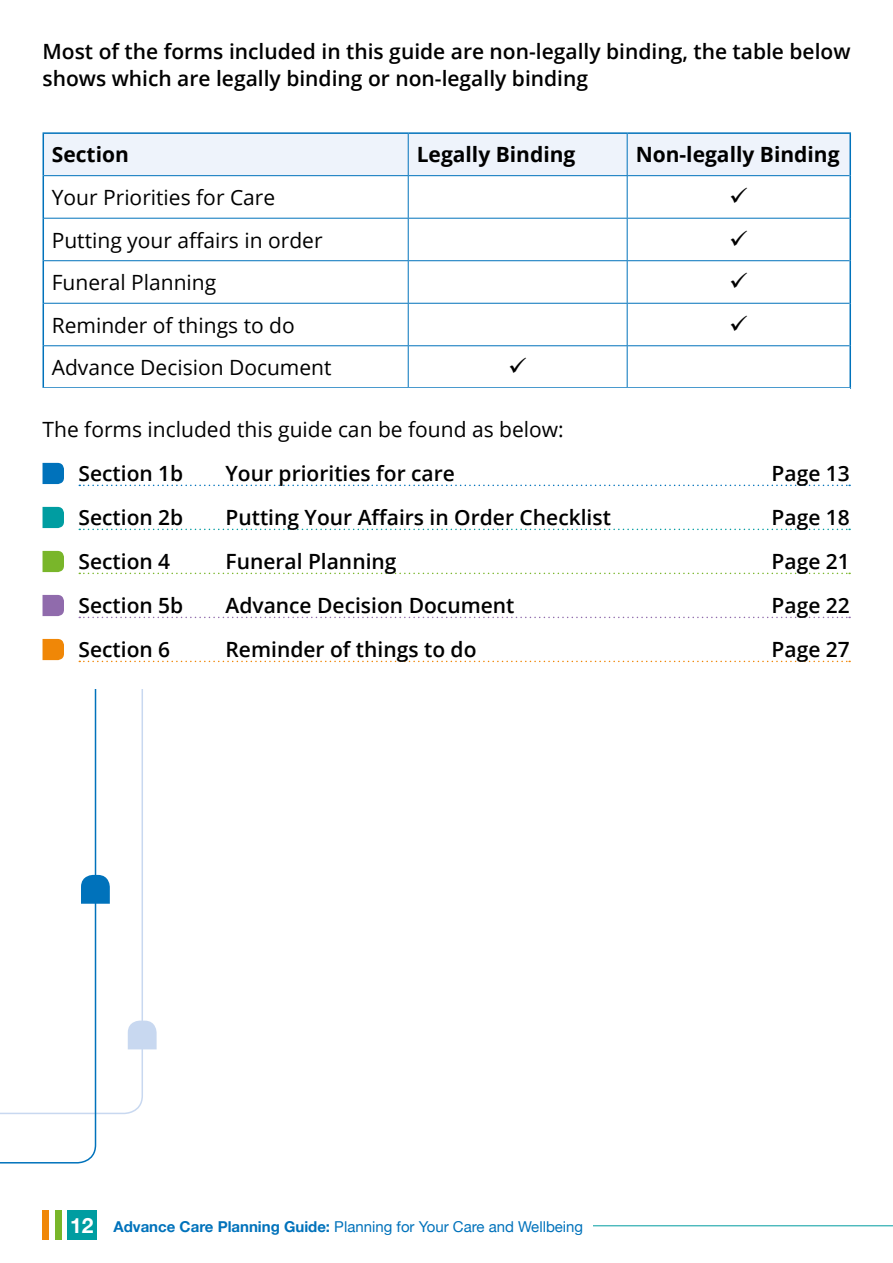
<style>
.page{position:relative;width:893px;height:1263px;background:#fff}
.page>*{position:absolute;margin:0;border:0;box-sizing:border-box;transform-origin:0 0}
.t1{font:600 21px/27px "Open Sans";color:#000}
.t2{font:21px "Open Sans";color:#000}
.t3{font:700 21px "Open Sans";color:#000}
.t4{font:15px "Helvetica Neue";color:#0072bb}
.s1{font-weight:700;font-size:21px;color:#fff}
.s2{font-weight:700}
</style>
<div class="page">
<svg style="left:97px;top:689px;width:47px;height:425px"></svg>
<svg style="left:97px;top:875px;width:13px;height:29px"></svg>
<svg style="left:128px;top:1020px;width:29px;height:29px"></svg>
<svg style="left:0;top:386px;width:97px;height:778px"></svg>
<div style="left:44px;top:134px;width:805px;height:41px;background:#eef3fb"></div>
<hr style="left:408px;top:134px;width:1px;height:41px;background:#0072bb">
<hr style="left:627px;top:134px;width:1px;height:41px;background:#0072bb">
<hr style="left:44px;top:175px;width:364px;height:1px;background:#0072bb">
<hr style="left:408px;top:175px;width:219px;height:1px;background:#0072bb">
<hr style="left:408px;top:176px;width:1px;height:42px;background:#0072bb">
<hr style="left:627px;top:175px;width:222px;height:1px;background:#0072bb">
<hr style="left:627px;top:176px;width:1px;height:42px;background:#0072bb">
<hr style="left:44px;top:218px;width:364px;height:1px;background:#0072bb">
<hr style="left:408px;top:218px;width:219px;height:1px;background:#0072bb">
<hr style="left:408px;top:219px;width:1px;height:41px;background:#0072bb">
<hr style="left:627px;top:218px;width:222px;height:1px;background:#0072bb">
<hr style="left:627px;top:219px;width:1px;height:41px;background:#0072bb">
<hr style="left:44px;top:260px;width:364px;height:1px;background:#0072bb">
<hr style="left:408px;top:260px;width:219px;height:1px;background:#0072bb">
<hr style="left:408px;top:261px;width:1px;height:42px;background:#0072bb">
<hr style="left:627px;top:260px;width:222px;height:1px;background:#0072bb">
<hr style="left:627px;top:261px;width:1px;height:42px;background:#0072bb">
<hr style="left:44px;top:303px;width:364px;height:1px;background:#0072bb">
<hr style="left:408px;top:303px;width:219px;height:1px;background:#0072bb">
<hr style="left:408px;top:304px;width:1px;height:41px;background:#0072bb">
<hr style="left:627px;top:303px;width:222px;height:1px;background:#0072bb">
<hr style="left:627px;top:304px;width:1px;height:41px;background:#0072bb">
<hr style="left:44px;top:345px;width:364px;height:1px;background:#0072bb">
<hr style="left:408px;top:345px;width:219px;height:1px;background:#0072bb">
<hr style="left:408px;top:346px;width:1px;height:41px;background:#0072bb">
<hr style="left:627px;top:345px;width:222px;height:1px;background:#0072bb">
<hr style="left:627px;top:346px;width:1px;height:41px;background:#0072bb">
<hr style="left:43px;top:132px;width:365px;height:2px;background:#0072bb">
<hr style="left:43px;top:134px;width:1px;height:42px;background:#0072bb">
<hr style="left:408px;top:132px;width:219px;height:2px;background:#0072bb">
<hr style="left:627px;top:132px;width:224px;height:2px;background:#0072bb">
<hr style="left:849px;top:134px;width:2px;height:42px;background:#0072bb">
<hr style="left:43px;top:176px;width:1px;height:42px;background:#0072bb">
<hr style="left:849px;top:176px;width:2px;height:42px;background:#0072bb">
<hr style="left:43px;top:218px;width:1px;height:43px;background:#0072bb">
<hr style="left:849px;top:218px;width:2px;height:43px;background:#0072bb">
<hr style="left:43px;top:261px;width:1px;height:42px;background:#0072bb">
<hr style="left:849px;top:261px;width:2px;height:42px;background:#0072bb">
<hr style="left:43px;top:303px;width:1px;height:43px;background:#0072bb">
<hr style="left:849px;top:303px;width:2px;height:43px;background:#0072bb">
<hr style="left:43px;top:346px;width:1px;height:41px;background:#0072bb">
<hr style="left:849px;top:346px;width:2px;height:41px;background:#0072bb">
<hr style="left:43px;top:387px;width:365px;height:2px;background:#0072bb">
<hr style="left:408px;top:387px;width:219px;height:2px;background:#0072bb">
<hr style="left:627px;top:387px;width:224px;height:2px;background:#0072bb">
<div style="left:43px;top:389px;width:807px;height:300px;background:#fff"></div>
<svg style="left:79px;top:485px;width:771px;height:1px"></svg>
<svg style="left:79px;top:529px;width:771px;height:1px"></svg>
<svg style="left:79px;top:573px;width:771px;height:1px"></svg>
<svg style="left:79px;top:617px;width:771px;height:1px"></svg>
<svg style="left:79px;top:661px;width:771px;height:1px"></svg>
<svg style="left:43px;top:463px;width:21px;height:21px"></svg>
<svg style="left:43px;top:507px;width:21px;height:21px"></svg>
<svg style="left:43px;top:551px;width:21px;height:21px"></svg>
<svg style="left:43px;top:595px;width:21px;height:21px"></svg>
<svg style="left:43px;top:639px;width:21px;height:21px"></svg>
<div style="left:67px;top:1211px;width:29px;height:29px;background:#009da1"></div>
<div style="left:43px;top:1211px;width:6px;height:29px;background:#f08707"></div>
<div style="left:55px;top:1211px;width:6px;height:29px;background:#79b62a"></div>
<hr style="left:162px;top:1225px;width:731px;height:1px;background:#009da1">
<div style="left:113px;top:1211px;width:480px;height:29px;background:#fff"></div>
<p class="t1" style="left:43px;top:37px;width:809px">Most of the forms included in this guide are non-legally binding, the table below shows which are legally binding or non-legally binding</p>
<p class="t3" style="left:52px;top:140px;width:79px">Section</p>
<p class="t3" style="left:417px;top:140px;width:160px">Legally Binding</p>
<p class="t3" style="left:636px;top:140px;width:205px">Non-legally Binding</p>
<p class="t2" style="left:52px;top:183px;width:225px">Your Priorities for Care</p>
<p class="t2" style="left:52px;top:225px;width:272px">Putting your affairs in order</p>
<p class="t2" style="left:52px;top:268px;width:166px">Funeral Planning</p>
<p class="t2" style="left:52px;top:310px;width:245px">Reminder of things to do</p>
<p class="t2" style="left:52px;top:353px;width:281px">Advance Decision Document</p>
<p class="t2" style="left:43px;top:415px;width:523px">The forms included this guide can be found as below:</p>
<p class="t1" style="left:79px;top:459px;width:106px">Section 1b</p>
<p class="t1" style="left:226px;top:459px;width:231px">Your priorities for care</p>
<p class="t1" style="left:772px;top:459px;width:80px">Page 13</p>
<p class="t1" style="left:79px;top:503px;width:106px">Section 2b</p>
<p class="t1" style="left:226px;top:503px;width:387px">Putting Your Affairs in Order Checklist</p>
<p class="t1" style="left:772px;top:503px;width:80px">Page 18</p>
<p class="t1" style="left:79px;top:547px;width:93px">Section 4</p>
<p class="t1" style="left:226px;top:547px;width:172px">Funeral Planning</p>
<p class="t1" style="left:772px;top:547px;width:80px">Page 21</p>
<p class="t1" style="left:79px;top:591px;width:106px">Section 5b</p>
<p class="t1" style="left:226px;top:591px;width:290px">Advance Decision Document</p>
<p class="t1" style="left:772px;top:591px;width:80px">Page 22</p>
<p class="t1" style="left:79px;top:635px;width:93px">Section 6</p>
<p class="t1" style="left:226px;top:635px;width:252px">Reminder of things to do</p>
<p class="t1" style="left:772px;top:635px;width:80px">Page 27</p>
<p class="t4" style="left:70px;top:1215px;width:515px"><span class="s1">12</span> <span class="s2">Advance Care Planning Guide:</span> Planning for Your Care and Wellbeing</p>
</div>
